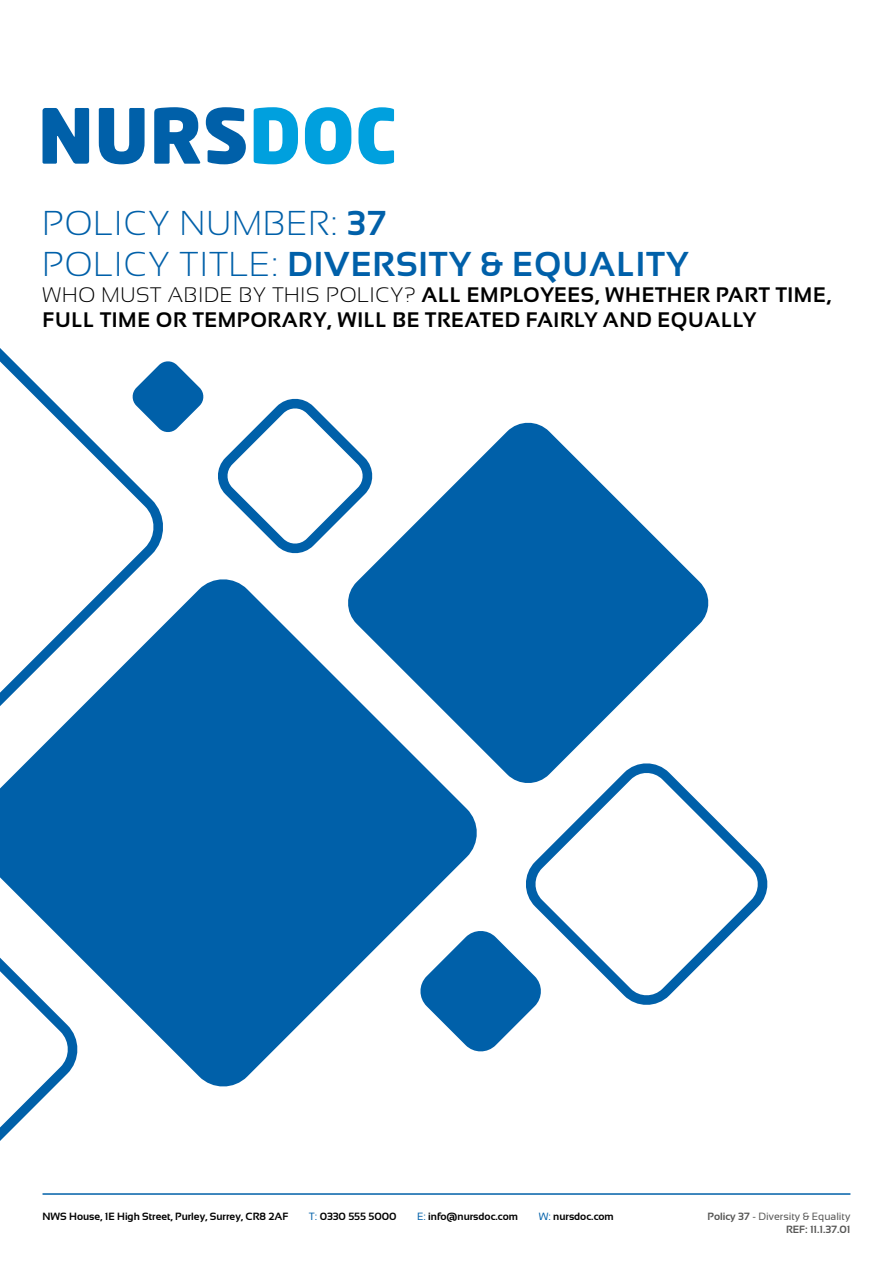
<style>
.page{position:relative;width:893px;height:1263px;background:#fff}
.page>*{position:absolute;margin:0;border:0;box-sizing:border-box;transform-origin:0 0}
.t1{font:300 34.5px/41.4px "Sansation";letter-spacing:.03em;color:#0060a9}
.t2{font:700 21px/25.2px "Sansation";letter-spacing:.03em;color:#000}
.t3{font:700 10.5px "Sansation";color:#000}
.t4{font:700 10.5px/12.6px "Sansation";color:#575756;text-align:right}
.s1{font-weight:700}
.s2{font-weight:300}
.s3{font-weight:400;color:#0060a9}
.s4{font-weight:400}
</style>
<div class="page">
<svg style="left:43px;top:108px;width:46px;height:56px"></svg>
<svg style="left:99px;top:108px;width:46px;height:56px"></svg>
<svg style="left:154px;top:107px;width:46px;height:57px"></svg>
<svg style="left:206px;top:107px;width:40px;height:57px"></svg>
<svg style="left:254px;top:107px;width:44px;height:57px"></svg>
<svg style="left:305px;top:107px;width:46px;height:57px"></svg>
<svg style="left:358px;top:107px;width:36px;height:57px"></svg>
<hr style="left:43px;top:1193px;width:807px;height:2px;background:#0060a9">
<svg style="left:526px;top:786px;width:242px;height:219px"></svg>
<svg style="left:0;top:579px;width:477px;height:508px;fill:#0060a9"></svg>
<svg style="left:345px;top:422px;width:364px;height:364px;fill:#0060a9"></svg>
<svg style="left:418px;top:929px;width:125px;height:124px"></svg>
<svg style="left:0;top:870px;width:77px;height:325px"></svg>
<svg style="left:162px;top:361px;width:213px;height:203px"></svg>
<svg style="left:0;top:348px;width:162px;height:396px"></svg>
<h1 class="t1" style="left:43px;top:202px;width:647px">POLICY NUMBER: <span class="s1">37<br></span>POLICY TITLE: <span class="s1">DIVERSITY &amp; EQUALITY</span></h1>
<p class="t2" style="left:43px;top:282px;width:790px"><span class="s2">WHO MUST ABIDE BY THIS POLICY?</span> ALL EMPLOYEES, WHETHER PART TIME,<br>FULL TIME OR TEMPORARY, WILL BE TREATED FAIRLY AND EQUALLY</p>
<p class="t3" style="left:43px;top:1211px;width:247px">NWS House, 1E High Street, Purley, Surrey, CR8 2AF</p>
<p class="t3" style="left:309px;top:1211px;width:89px"><span class="s3">T:</span> 0330 555 5000</p>
<p class="t3" style="left:417px;top:1211px;width:102px"><span class="s3">E:</span> info@nursdoc.com</p>
<p class="t3" style="left:539px;top:1211px;width:77px"><span class="s3">W:</span> nursdoc.com</p>
<p class="t4" style="left:708px;top:1210px;width:144px">Policy 37 <span class="s4">- Diversity &amp; Equality<br></span>REF: 11.1.37.01</p>
</div>
